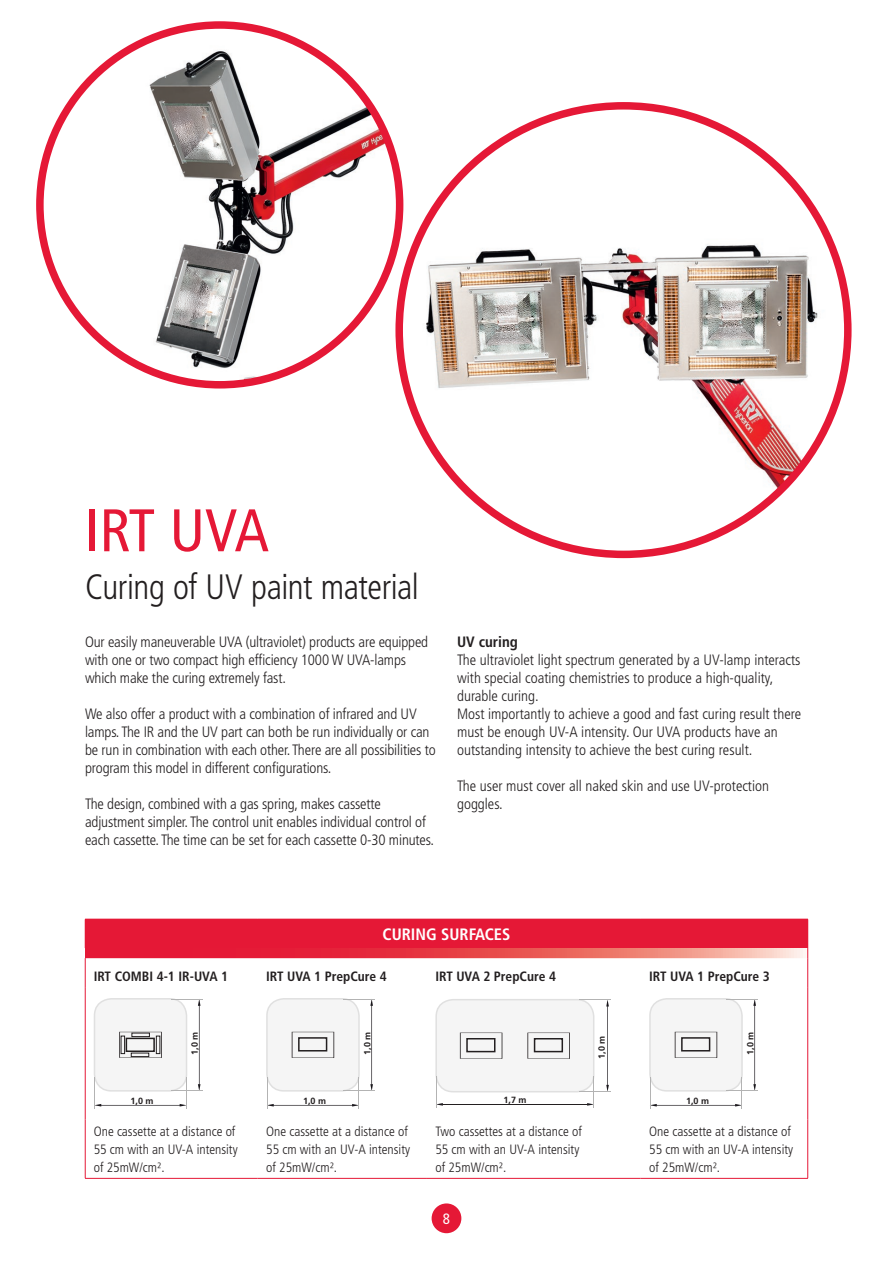
<style>
.page{position:relative;width:893px;height:1263px;background:#fff}
.page>*{position:absolute;margin:0;border:0;box-sizing:border-box;transform-origin:0 0}
.t1{font:condensed 60px "Frutiger LT Std";letter-spacing:-.02em;color:#e51836}
.t2{font:300 condensed 35.25px "Frutiger LT Std";letter-spacing:-.015em;color:#231f20}
.t3{font:700 condensed 16.5px "Frutiger LT Std";color:#fff}
.t4{font:300 condensed 15px/18px "Frutiger LT Std";letter-spacing:-.01em;color:#231f20}
.t5{font:700 condensed 15px "Frutiger LT Std";color:#231f20}
.t6{font:condensed 15px "Frutiger LT Std";color:#fff}
.t7{font:300 condensed 13.5px/18px "Frutiger LT Std";color:#231f20}
.t8{font:700 condensed 13.5px "Frutiger LT Std";color:#231f20}
.t9{font:700 9px "Frutiger LT Std";color:#231f20}
</style>
<div class="page">
<div style="left:432px;top:1203px;width:29px;height:30px;background:#e51836;border-radius:50%"></div>
<img style="left:401px;top:230px;width:442px;height:324px">
<img style="left:128px;top:25px;width:272px;height:360px">
<div style="left:36px;top:21px;width:367px;height:367px;border:8px solid #e51836;border-radius:50%"></div>
<svg style="left:86px;top:998px;width:721px;height:180px"></svg>
<hr style="left:85px;top:987px;width:1px;height:132px;background:#e51836">
<hr style="left:807px;top:987px;width:1px;height:132px;background:#e51836">
<hr style="left:85px;top:1119px;width:1px;height:59px;background:#e51836">
<hr style="left:807px;top:1119px;width:1px;height:59px;background:#e51836">
<hr style="left:85px;top:1178px;width:173px;height:1px;background:#e51836">
<hr style="left:258px;top:1178px;width:169px;height:1px;background:#e51836">
<hr style="left:427px;top:1178px;width:214px;height:1px;background:#e51836">
<hr style="left:641px;top:1178px;width:167px;height:1px;background:#e51836">
<svg style="left:85px;top:919px;width:723px;height:68px"></svg>
<div style="left:94px;top:999px;width:93px;height:92px;background:#f5f5f5;border-radius:17px"></div>
<div style="left:94px;top:998px;width:93px;height:93px;border:2px solid #e0e0e0;border-radius:17px"></div>
<svg style="left:198px;top:1000px;width:2px;height:90px"></svg>
<hr style="left:171px;top:1090px;width:32px;height:1px;background:#b3b3b3">
<hr style="left:171px;top:999px;width:31px;height:1px;background:#b3b3b3">
<svg style="left:94px;top:1104px;width:92px;height:2px"></svg>
<hr style="left:95px;top:1077px;width:1px;height:31px;background:#b3b3b3">
<hr style="left:186px;top:1077px;width:1px;height:31px;background:#b3b3b3">
<svg style="left:119px;top:1032px;width:43px;height:26px"></svg>
<div style="left:121px;top:1036px;width:4px;height:18px;border:1px solid #231f20"></div>
<div style="left:126px;top:1038px;width:29px;height:14px;border:2px solid #231f20"></div>
<div style="left:131px;top:1053px;width:18px;height:4px;border:1px solid #231f20"></div>
<div style="left:132px;top:1033px;width:18px;height:4px;border:1px solid #231f20"></div>
<div style="left:156px;top:1036px;width:4px;height:18px;border:1px solid #231f20"></div>
<div style="left:267px;top:999px;width:92px;height:92px;background:#f5f5f5;border-radius:17px"></div>
<div style="left:266px;top:998px;width:94px;height:93px;border:2px solid #e0e0e0;border-radius:17px"></div>
<svg style="left:292px;top:1032px;width:42px;height:26px"></svg>
<div style="left:298px;top:1037px;width:29px;height:14px;border:2px solid #231f20"></div>
<svg style="left:370px;top:1000px;width:3px;height:90px"></svg>
<hr style="left:344px;top:1090px;width:31px;height:1px;background:#b3b3b3">
<hr style="left:343px;top:999px;width:32px;height:1px;background:#b3b3b3">
<svg style="left:268px;top:1104px;width:91px;height:2px"></svg>
<hr style="left:267px;top:1077px;width:1px;height:31px;background:#b3b3b3">
<hr style="left:359px;top:1077px;width:1px;height:31px;background:#b3b3b3">
<div style="left:436px;top:1000px;width:158px;height:92px;background:#f5f5f5;border-radius:17px"></div>
<div style="left:435px;top:999px;width:159px;height:93px;border:2px solid #e0e0e0;border-radius:17px"></div>
<svg style="left:460px;top:1033px;width:42px;height:26px"></svg>
<div style="left:466px;top:1038px;width:29px;height:14px;border:2px solid #231f20"></div>
<svg style="left:587px;top:1103px;width:6px;height:3px"></svg>
<svg style="left:437px;top:1103px;width:6px;height:3px"></svg>
<hr style="left:436px;top:1076px;width:1px;height:32px;background:#b3b3b3">
<hr style="left:593px;top:1076px;width:1px;height:32px;background:#b3b3b3">
<svg style="left:606px;top:999px;width:3px;height:92px"></svg>
<svg style="left:527px;top:1033px;width:43px;height:26px"></svg>
<div style="left:534px;top:1038px;width:29px;height:14px;border:2px solid #231f20"></div>
<hr style="left:441px;top:1104px;width:148px;height:1px;background:#231f20">
<hr style="left:579px;top:1000px;width:31px;height:1px;background:#b3b3b3">
<hr style="left:579px;top:1091px;width:31px;height:1px;background:#b3b3b3">
<div style="left:650px;top:999px;width:92px;height:92px;background:#f5f5f5;border-radius:17px"></div>
<div style="left:649px;top:998px;width:94px;height:93px;border:2px solid #e0e0e0;border-radius:17px"></div>
<svg style="left:675px;top:1032px;width:42px;height:26px"></svg>
<div style="left:681px;top:1037px;width:29px;height:14px;border:2px solid #231f20"></div>
<svg style="left:753px;top:1000px;width:3px;height:90px"></svg>
<hr style="left:727px;top:1090px;width:31px;height:1px;background:#b3b3b3">
<hr style="left:726px;top:999px;width:32px;height:1px;background:#b3b3b3">
<svg style="left:651px;top:1104px;width:91px;height:2px"></svg>
<hr style="left:650px;top:1077px;width:1px;height:31px;background:#b3b3b3">
<hr style="left:742px;top:1077px;width:1px;height:31px;background:#b3b3b3">
<h1 class="t1" style="left:85px;top:495px;width:185px">IRT UVA</h1>
<h2 class="t2" style="left:85px;top:567px;width:335px">Curing of UV paint material</h2>
<p class="t4" style="left:85px;top:633px;width:345px">Our easily maneuverable UVA (ultraviolet) products are equipped with one or two compact high efficiency 1000 W UVA-lamps which make the curing extremely fast.</p>
<p class="t4" style="left:85px;top:705px;width:352px">We also offer a product with a combination of infrared and UV lamps. The IR and the UV part can both be run individually or can be run in combination with each other. There are all possibilities to program this model in different configurations.</p>
<p class="t4" style="left:85px;top:795px;width:350px">The design, combined with a gas spring, makes cassette adjustment simpler. The control unit enables individual control of each cassette. The time can be set for each cassette 0-30 minutes.</p>
<p class="t5" style="left:457px;top:633px;width:62px">UV curing</p>
<p class="t4" style="left:457px;top:651px;width:346px">The ultraviolet light spectrum generated by a UV-lamp interacts with special coating chemistries to produce a high-quality, durable curing.<br>Most importantly to achieve a good and fast curing result there must be enough UV-A intensity. Our UVA products have an outstanding intensity to achieve the best curing result.</p>
<p class="t4" style="left:457px;top:777px;width:313px">The user must cover all naked skin and use UV-protection goggles.</p>
<p class="t3" style="left:382px;top:924px;width:129px">CURING SURFACES</p>
<p class="t8" style="left:94px;top:968px;width:136px">IRT COMBI 4-1 IR-UVA 1</p>
<p class="t8" style="left:266px;top:968px;width:122px">IRT UVA 1 PrepCure 4</p>
<p class="t8" style="left:435px;top:968px;width:122px">IRT UVA 2 PrepCure 4</p>
<p class="t8" style="left:649px;top:968px;width:122px">IRT UVA 1 PrepCure 3</p>
<p class="t9" style="left:131px;top:1095px;width:25px">1,0 m</p>
<p class="t9" style="left:190px;top:1055px;width:25px;rotate:-90deg">1,0 m</p>
<p class="t9" style="left:362px;top:1055px;width:25px;rotate:-90deg">1,0 m</p>
<p class="t9" style="left:303px;top:1095px;width:25px">1,0 m</p>
<p class="t9" style="left:504px;top:1095px;width:25px">1,7 m</p>
<p class="t9" style="left:597px;top:1059px;width:25px;rotate:-90deg">1,0 m</p>
<p class="t9" style="left:745px;top:1055px;width:25px;rotate:-90deg">1,0 m</p>
<p class="t9" style="left:686px;top:1095px;width:25px">1,0 m</p>
<p class="t7" style="left:94px;top:1122px;width:145px">One cassette at a distance of<br>55 cm with an UV-A intensity of 25mW/cm².</p>
<p class="t7" style="left:266px;top:1122px;width:145px">One cassette at a distance of<br>55 cm with an UV-A intensity of 25mW/cm².</p>
<p class="t7" style="left:435px;top:1122px;width:148px">Two cassettes at a distance of<br>55 cm with an UV-A intensity of 25mW/cm².</p>
<p class="t7" style="left:649px;top:1122px;width:145px">One cassette at a distance of<br>55 cm with an UV-A intensity of 25mW/cm².</p>
<p class="t6" style="left:443px;top:1210px;width:9px">8</p>
</div>
